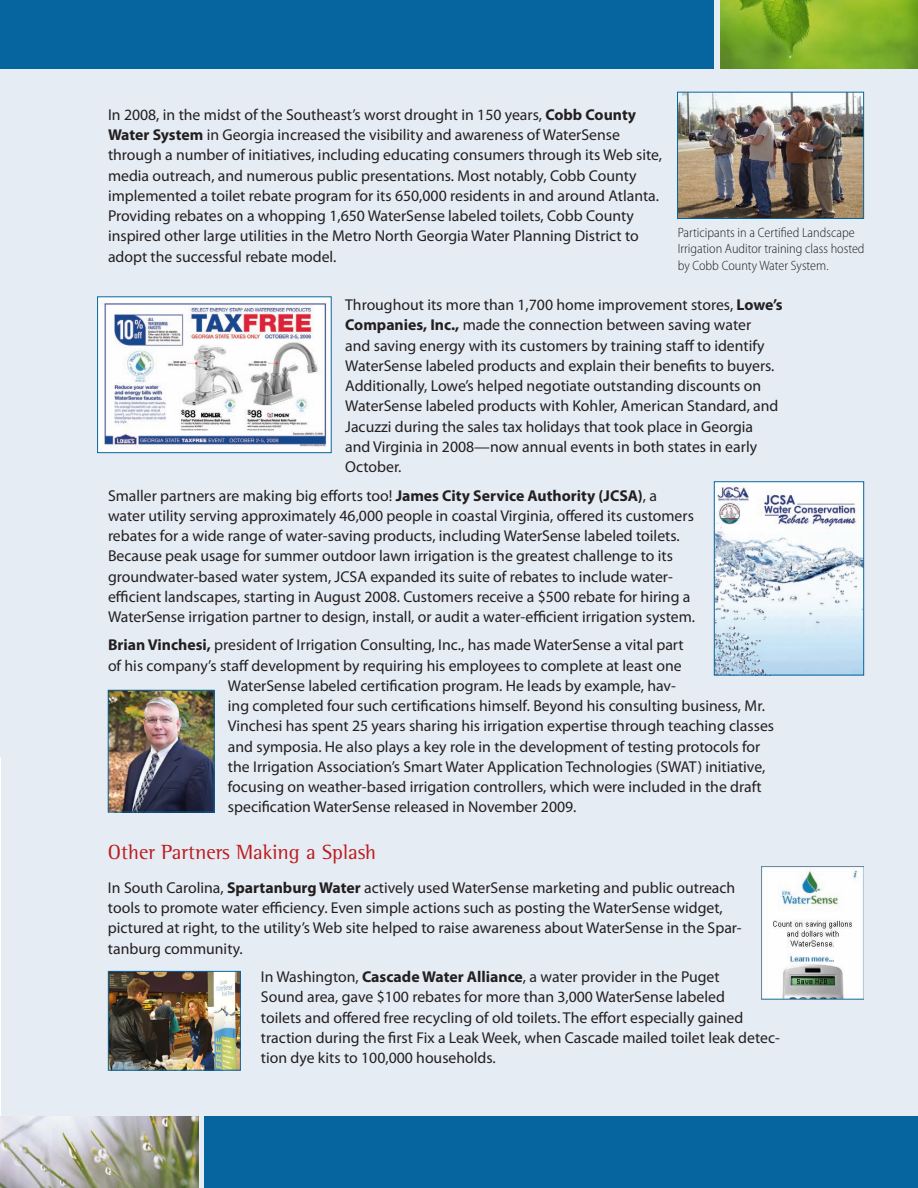
<style>
.page{position:relative;width:918px;height:1188px;background:#e5ecf4}
.page>*{position:absolute;margin:0;border:0;box-sizing:border-box;transform-origin:0 0}
.subhead2{font:21px "Rotis Semi Serif";color:#bd1a1f}
.body{font:15.75px/20.2px "Myriad Pro";color:#231f20}
.body-2{font:300 semi-condensed 13.5px/16.5px "Myriad Pro";color:#231f20}
.s1{font-weight:700}
</style>
<div class="page">
<hr style="left:0;top:756px;width:1px;height:432px;background:#fff">
<img style="left:679px;top:94px;width:183px;height:123px">
<div style="left:677px;top:92px;width:187px;height:127px;border:1px solid #06659e"></div>
<img style="left:99px;top:298px;width:231px;height:153px">
<div style="left:97px;top:296px;width:235px;height:157px;border:1px solid #06659e"></div>
<img style="left:716px;top:483px;width:146px;height:190px">
<div style="left:714px;top:481px;width:150px;height:194px;border:1px solid #06659e"></div>
<img style="left:110px;top:692px;width:102px;height:118px">
<div style="left:108px;top:690px;width:106px;height:122px;border:1px solid #06659e"></div>
<img style="left:761px;top:866px;width:103px;height:133px">
<img style="left:110px;top:973px;width:129px;height:96px">
<div style="left:108px;top:971px;width:133px;height:100px;border:1px solid #06659e"></div>
<div style="left:0;top:0;width:714px;height:69px;background:#06659e"></div>
<div style="left:204px;top:1117px;width:714px;height:71px;background:#06659e"></div>
<img style="left:720px;top:0;width:198px;height:69px">
<img style="left:0;top:1117px;width:198px;height:71px">
<p class="body" style="left:108px;top:105px;width:556px">In 2008, in the midst of the Southeast’s worst drought in 150 years, <span class="s1">Cobb County Water System</span> in Georgia increased the visibility and awareness of WaterSense through a number of initiatives, including educating consumers through its Web site, media outreach, and numerous public presentations. Most notably, Cobb County implemented a toilet rebate program for its 650,000 residents in and around Atlanta.<br>Providing rebates on a whopping 1,650 WaterSense labeled toilets, Cobb County inspired other large utilities in the Metro North Georgia Water Planning District to adopt the successful rebate model.</p>
<p class="body" style="left:345px;top:295px;width:439px">Throughout its more than 1,700 home improvement stores, <span class="s1">Lowe’s Companies, Inc.,</span> made the connection between saving water<br>and saving energy with its customers by training staff to identify WaterSense labeled products and explain their benefits to buyers.<br>Additionally, Lowe’s helped negotiate outstanding discounts on WaterSense labeled products with Kohler, American Standard, and Jacuzzi during the sales tax holidays that took place in Georgia<br>and Virginia in 2008—now annual events in both states in early October.</p>
<p class="body" style="left:108px;top:485px;width:589px">Smaller partners are making big efforts too! <span class="s1">James City Service Authority (JCSA)</span>, a water utility serving approximately 46,000 people in coastal Virginia, offered its customers rebates for a wide range of water-saving products, including WaterSense labeled toilets.<br>Because peak usage for summer outdoor lawn irrigation is the greatest challenge to its groundwater-based water system, JCSA expanded its suite of rebates to include water&shy;efficient landscapes, starting in August 2008. Customers receive a $500 rebate for hiring a WaterSense irrigation partner to design, install, or audit a water-efficient irrigation system.</p>
<p class="body" style="left:108px;top:635px;width:577px"><span class="s1">Brian Vinchesi,</span> president of Irrigation Consulting, Inc., has made WaterSense a vital part</p>
<p class="body" style="left:108px;top:656px;width:575px">of his company’s staff development by requiring his employees to complete at least one</p>
<p class="body" style="left:228px;top:676px;width:450px">WaterSense labeled certification program. He leads by example, hav-</p>
<p class="body" style="left:228px;top:696px;width:539px">ing completed four such certifications himself. Beyond his consulting business, Mr.</p>
<p class="body" style="left:228px;top:716px;width:548px">Vinchesi has spent 25 years sharing his irrigation expertise through teaching classes</p>
<p class="body" style="left:228px;top:737px;width:534px">and symposia. He also plays a key role in the development of testing protocols for</p>
<p class="body" style="left:228px;top:757px;width:539px">the Irrigation Association’s Smart Water Application Technologies (SWAT) initiative,</p>
<p class="body" style="left:228px;top:777px;width:535px">focusing on weather-based irrigation controllers, which were included in the draft</p>
<p class="body" style="left:228px;top:797px;width:350px">specification WaterSense released in November 2009.</p>
<p class="subhead2" style="left:108px;top:840px;width:270px">Other Partners Making a Splash</p>
<p class="body" style="left:108px;top:878px;width:635px">In South Carolina, <span class="s1">Spartanburg Water</span> actively used WaterSense marketing and public outreach tools to promote water efficiency. Even simple actions such as posting the WaterSense widget, pictured at right, to the utility’s Web site helped to raise awareness about WaterSense in the Spar&shy;tanburg community.</p>
<p class="body" style="left:261px;top:967px;width:521px">In Washington, <span class="s1">Cascade Water Alliance</span>, a water provider in the Puget<br>Sound area, gave $100 rebates for more than 3,000 WaterSense labeled<br>toilets and offered free recycling of old toilets. The effort especially gained traction during the first Fix a Leak Week, when Cascade mailed toilet leak detec&shy;tion dye kits to 100,000 households.</p>
<p class="body-2" style="left:678px;top:224px;width:188px">Participants in a Certified Landscape<br>Irrigation Auditor training class hosted by Cobb County Water System.</p>
</div>
